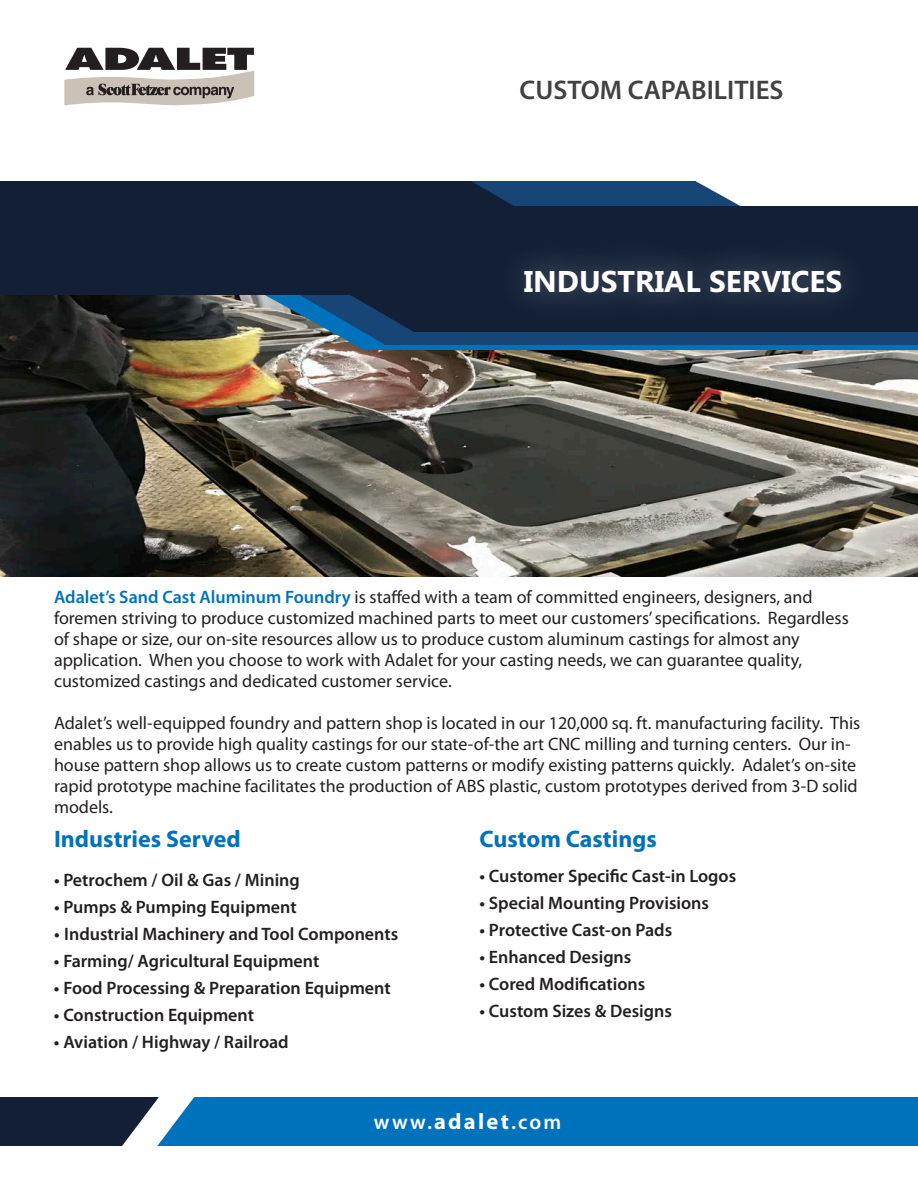
<style>
.page{position:relative;width:918px;height:1188px;background:#fff}
.page>*{position:absolute;margin:0;border:0;box-sizing:border-box;transform-origin:0 0}
.t1{font:700 30px "Microsoft Phags Pa";color:#fff}
.t2{font:600 27px "Myriad Pro";color:#414142}
.t3{font:700 24px "Myriad Pro";color:#0072bc}
.t4{font:600 21px "Myriad Pro";letter-spacing:.11em;color:#fff}
.t5{font:18px/21px "Myriad Pro";color:#231f20}
.t6{font:600 18px "Myriad Pro";color:#231f20}
.s1{font-weight:600;color:#0072bc}
.s2{font-weight:700;font-size:22.5px}
</style>
<div class="page">
<img style="left:0;top:294px;width:918px;height:283px">
<div style="left:0;top:1097px;width:208px;height:48px;background:#121f35"></div>
<div style="left:158px;top:181px;width:538px;height:108px;background:#174575"></div>
<svg style="left:696px;top:181px;width:45px;height:25px"></svg>
<div style="left:364px;top:242px;width:554px;height:108px;background:#0072bc"></div>
<div style="left:384px;top:231px;width:534px;height:114px;background:#174575"></div>
<div style="left:0;top:181px;width:471px;height:113px;background:#121f35"></div>
<div style="left:414px;top:206px;width:504px;height:126px;background:#121f35"></div>
<svg style="left:239px;top:181px;width:275px;height:169px"></svg>
<div style="left:495px;top:240px;width:375px;height:82px;background:#fff;opacity:.38"></div>
<svg style="left:64px;top:48px;width:190px;height:57px"></svg>
<div style="left:158px;top:1097px;width:760px;height:48px;background:#0072bc"></div>
<svg style="left:121px;top:1097px;width:76px;height:49px"></svg>
<p class="t2" style="left:519px;top:73px;width:266px">CUSTOM CAPABILITIES</p>
<p class="t1" style="left:524px;top:260px;width:320px">INDUSTRIAL SERVICES</p>
<p class="t5" style="left:54px;top:586px;width:796px"><span class="s1">Adalet’s Sand Cast Aluminum Foundry</span> is staffed with a team of committed engineers, designers, and foremen striving to produce customized machined parts to meet our customers’ specifications. Regardless of shape or size, our on-site resources allow us to produce custom aluminum castings for almost any application. When you choose to work with Adalet for your casting needs, we can guarantee quality, customized castings and dedicated customer service.</p>
<p class="t5" style="left:54px;top:712px;width:808px">Adalet’s well-equipped foundry and pattern shop is located in our 120,000 sq. ft. manufacturing facility. This enables us to provide high quality castings for our state-of-the art CNC milling and turning centers. Our in&shy;house pattern shop allows us to create custom patterns or modify existing patterns quickly. Adalet’s on-site rapid prototype machine facilitates the production of ABS plastic, custom prototypes derived from 3-D solid models.</p>
<p class="t3" style="left:54px;top:823px;width:188px">Industries Served</p>
<p class="t6" style="left:54px;top:868px;width:247px">• Petrochem / Oil &amp; Gas / Mining</p>
<p class="t6" style="left:54px;top:895px;width:244px">• Pumps &amp; Pumping Equipment</p>
<p class="t6" style="left:54px;top:922px;width:346px">• Industrial Machinery and Tool Components</p>
<p class="t6" style="left:54px;top:949px;width:267px">• Farming/ Agricultural Equipment</p>
<p class="t6" style="left:54px;top:976px;width:338px">• Food Processing &amp; Preparation Equipment</p>
<p class="t6" style="left:54px;top:1003px;width:202px">• Construction Equipment</p>
<p class="t6" style="left:54px;top:1030px;width:236px">• Aviation / Highway / Railroad</p>
<p class="t3" style="left:480px;top:823px;width:179px">Custom Castings</p>
<p class="t6" style="left:480px;top:865px;width:258px">• Customer Specific Cast-in Logos</p>
<p class="t6" style="left:480px;top:892px;width:231px">• Special Mounting Provisions</p>
<p class="t6" style="left:480px;top:919px;width:194px">• Protective Cast-on Pads</p>
<p class="t6" style="left:480px;top:946px;width:153px">• Enhanced Designs</p>
<p class="t6" style="left:480px;top:973px;width:167px">• Cored Modifications</p>
<p class="t6" style="left:480px;top:1000px;width:194px">• Custom Sizes &amp; Designs</p>
<p class="t4" style="left:374px;top:1109px;width:189px">www.<span class="s2">adalet</span>.com</p>
</div>
